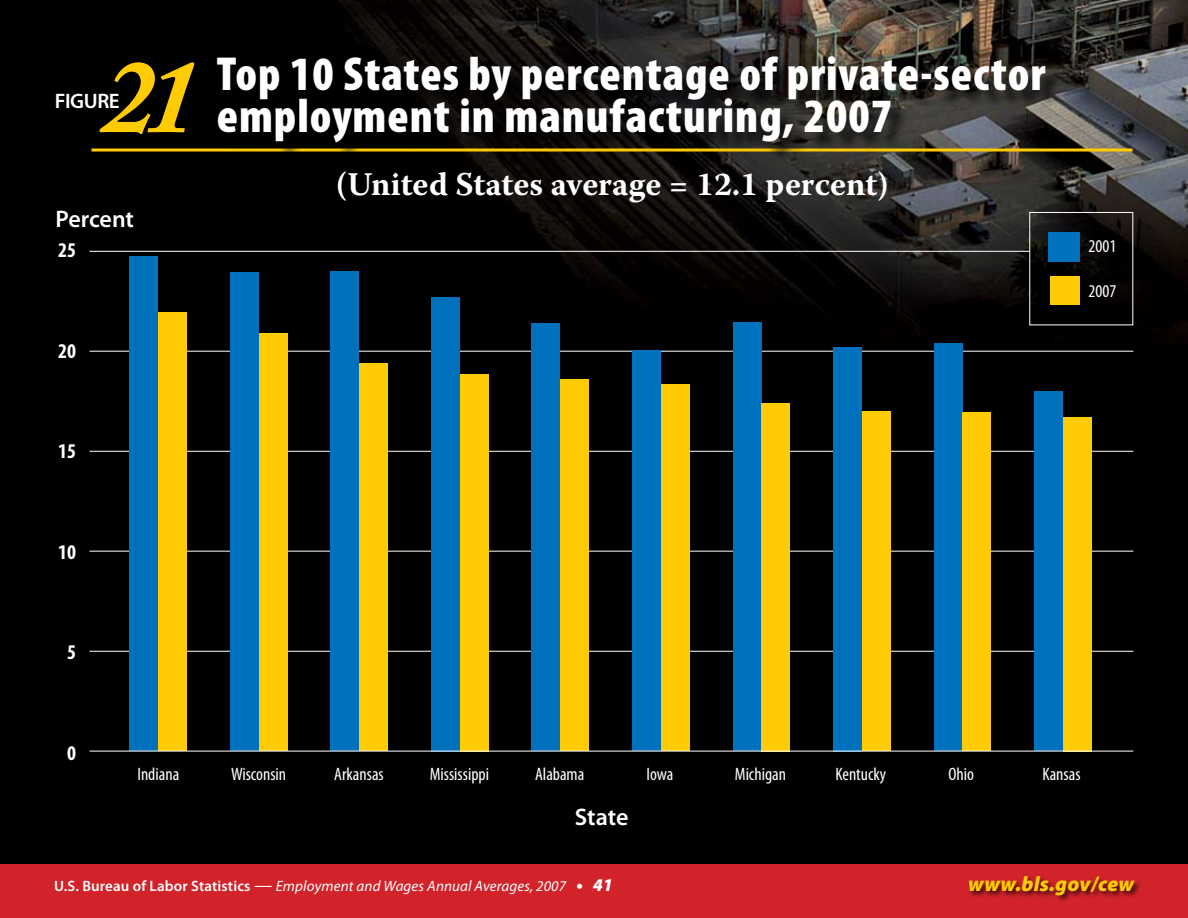
<style>
.page{position:relative;width:1188px;height:918px;background:#000}
.page>*{position:absolute;margin:0;border:0;box-sizing:border-box;transform-origin:0 0}
.t1{font:italic 700 108px "Adobe Caslon Pro";color:#ffcb05}
.t2{font:900 condensed 48px/42px "Myriad Pro";letter-spacing:.02em;color:#fff}
.t3{font:700 33px "Warnock Pro";color:#fff}
.t4{font:600 24px "Myriad Pro";letter-spacing:-.005em;color:#fff}
.t5{font:italic 900 21px "Myriad Pro";letter-spacing:.01em;color:#ffcb05}
.t6{font:700 condensed 21px "Myriad Pro";color:#fff}
.t7{font:600 21px "Myriad Pro";letter-spacing:-.02em;color:#fff}
.t8{font:condensed 18px "Myriad Pro";color:#fff}
.t9{font:italic 15px "Myriad Pro";letter-spacing:.01em;color:#fff}
.s1{font-weight:600;font-style:normal}
.s2{font-size:18px}
.s3{font-weight:900;font-size:18px}
</style>
<div class="page">
<img style="left:189px;top:0;width:999px;height:351px">
<svg style="left:92px;top:148px;width:1040px;height:4px"></svg>
<div style="left:218px;top:58px;width:847px;height:104px;background:#000;opacity:.75"></div>
<div style="left:0;top:864px;width:1188px;height:54px;background:#d2232a"></div>
<div style="left:967px;top:874px;width:176px;height:30px;background:#000;opacity:.75"></div>
<hr style="left:90px;top:651px;width:1043px;height:1px;background:#fff">
<hr style="left:90px;top:551px;width:1043px;height:1px;background:#fff">
<hr style="left:90px;top:451px;width:1043px;height:1px;background:#fff">
<hr style="left:90px;top:351px;width:1043px;height:1px;background:#fff">
<hr style="left:90px;top:251px;width:939px;height:1px;background:#fff">
<div style="left:130px;top:256px;width:28px;height:495px;background:#0071bc"></div>
<div style="left:230px;top:272px;width:29px;height:479px;background:#0071bc"></div>
<div style="left:331px;top:271px;width:28px;height:480px;background:#0071bc"></div>
<div style="left:431px;top:297px;width:29px;height:454px;background:#0071bc"></div>
<div style="left:532px;top:323px;width:28px;height:428px;background:#0071bc"></div>
<div style="left:632px;top:351px;width:29px;height:400px;background:#0071bc"></div>
<div style="left:733px;top:323px;width:28px;height:428px;background:#0071bc"></div>
<div style="left:833px;top:347px;width:29px;height:404px;background:#0071bc"></div>
<div style="left:934px;top:343px;width:28px;height:408px;background:#0071bc"></div>
<div style="left:1034px;top:392px;width:29px;height:359px;background:#0071bc"></div>
<div style="left:158px;top:312px;width:29px;height:439px;background:#ffcb05"></div>
<div style="left:259px;top:334px;width:28px;height:417px;background:#ffcb05"></div>
<div style="left:359px;top:363px;width:29px;height:388px;background:#ffcb05"></div>
<div style="left:460px;top:374px;width:28px;height:377px;background:#ffcb05"></div>
<div style="left:560px;top:379px;width:29px;height:372px;background:#ffcb05"></div>
<div style="left:661px;top:384px;width:29px;height:367px;background:#ffcb05"></div>
<div style="left:761px;top:403px;width:29px;height:348px;background:#ffcb05"></div>
<div style="left:862px;top:411px;width:29px;height:340px;background:#ffcb05"></div>
<div style="left:962px;top:412px;width:29px;height:339px;background:#ffcb05"></div>
<div style="left:1063px;top:417px;width:29px;height:334px;background:#ffcb05"></div>
<hr style="left:90px;top:751px;width:1043px;height:1px;background:#fff">
<div style="left:1029px;top:212px;width:104px;height:113px;border:1px solid #fff"></div>
<div style="left:1050px;top:277px;width:30px;height:28px;background:#ffcb05"></div>
<div style="left:1048px;top:232px;width:32px;height:30px;background:#0071bc"></div>
<h1 class="t1" style="left:103px;top:32px;width:97px">21</h1>
<h2 class="t2" style="left:217px;top:52px;width:830px">Top 10 States by percentage of private-sector employment in manufacturing, 2007</h2>
<p class="t7" style="left:55px;top:88px;width:66px">FIGURE</p>
<h3 class="t4" style="left:56px;top:203px;width:80px">Percent</h3>
<p class="t6" style="left:58px;top:237px;width:19px">25</p>
<p class="t6" style="left:58px;top:338px;width:19px">20</p>
<h3 class="t3" style="left:336px;top:164px;width:553px">(United States average = 12.1 percent)</h3>
<p class="t8" style="left:1089px;top:235px;width:29px">2001</p>
<p class="t8" style="left:1089px;top:280px;width:29px">2007</p>
<p class="t6" style="left:58px;top:438px;width:19px">15</p>
<p class="t6" style="left:58px;top:539px;width:19px">10</p>
<p class="t6" style="left:67px;top:639px;width:10px">5</p>
<p class="t6" style="left:67px;top:740px;width:10px">0</p>
<p class="t8" style="left:137px;top:763px;width:43px">Indiana</p>
<p class="t8" style="left:231px;top:763px;width:57px">Wisconsin</p>
<p class="t8" style="left:334px;top:763px;width:51px">Arkansas</p>
<p class="t8" style="left:430px;top:763px;width:61px">Mississippi</p>
<p class="t8" style="left:535px;top:763px;width:51px">Alabama</p>
<p class="t8" style="left:647px;top:763px;width:28px">Iowa</p>
<p class="t8" style="left:735px;top:763px;width:53px">Michigan</p>
<p class="t8" style="left:835px;top:763px;width:52px">Kentucky</p>
<p class="t8" style="left:948px;top:763px;width:27px">Ohio</p>
<p class="t8" style="left:1042px;top:763px;width:40px">Kansas</p>
<h3 class="t4" style="left:575px;top:802px;width:55px">State</h3>
<p class="t9" style="left:54px;top:877px;width:561px"><span class="s1">U.S. Bureau of Labor Statistics</span> <span class="s2">—</span> Employment and Wages Annual Averages, 2007 <span class="s3">• 41</span></p>
<p class="t5" style="left:968px;top:870px;width:167px">www.bls.gov/cew</p>
</div>
